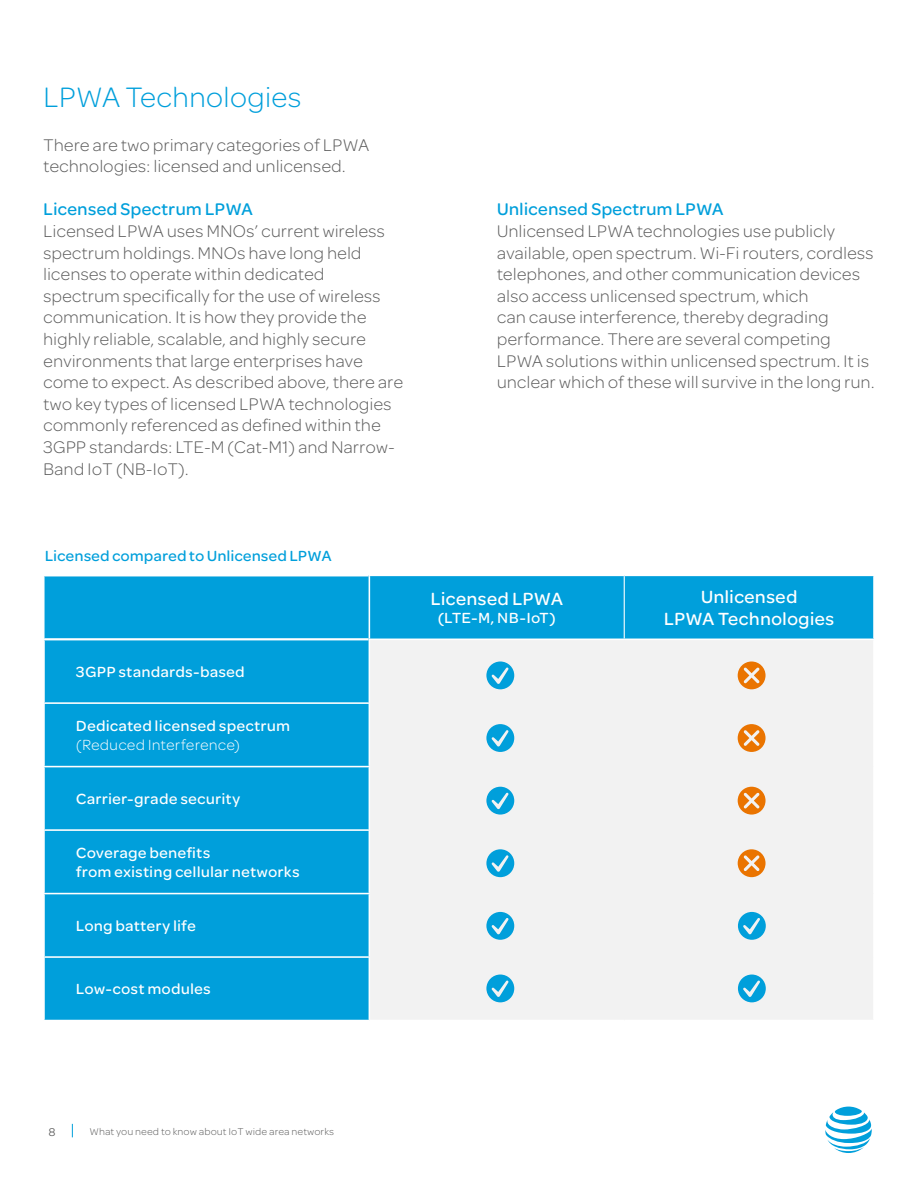
<style>
.page{position:relative;width:918px;height:1188px;background:#fff}
.page>*{position:absolute;margin:0;border:0;box-sizing:border-box;transform-origin:0 0}
.t1{font:30px "Omnes ATTII Light";letter-spacing:-.01em;color:#009fdb}
.t2{font:18.75px/22.5px "Omnes ATTII Medium";letter-spacing:-.005em;color:#fff;text-align:center}
.t3{font:18px/21.6px "Omnes ATTII Light";letter-spacing:-.01em;color:#5a5a5a}
.t4{font:18px "Omnes ATTII Medium";letter-spacing:-.01em;color:#009fdb}
.t5{font:15.6px/18.8px "Omnes ATTII Medium";letter-spacing:.005em;color:#fff}
.t6{font:15.6px "Omnes ATTII Medium";letter-spacing:-.005em;color:#009fdb}
.t7{font:15.6px "Omnes ATTII Light";color:#fff}
.t8{font:12px "Omnes ATTII";color:#5a5a5a}
.t9{font:10.5px "Omnes ATTII Light";color:#5a5a5a}
</style>
<div class="page">
<svg style="left:825px;top:1107px;width:47px;height:46px"></svg>
<svg style="left:72px;top:1124px;width:1px;height:13px"></svg>
<div style="left:45px;top:576px;width:828px;height:444px;background:#009fdb"></div>
<div style="left:369px;top:639px;width:505px;height:382px;background:#f2f2f2"></div>
<div style="left:45px;top:704px;width:324px;height:252px;background:#009fdb"></div>
<hr style="left:624px;top:576px;width:1px;height:63px;background:#fff">
<hr style="left:873px;top:640px;width:2px;height:63px;background:#fff">
<hr style="left:873px;top:703px;width:2px;height:64px;background:#fff">
<hr style="left:873px;top:767px;width:2px;height:63px;background:#fff">
<hr style="left:873px;top:830px;width:2px;height:64px;background:#fff">
<hr style="left:873px;top:894px;width:2px;height:63px;background:#fff">
<hr style="left:873px;top:957px;width:2px;height:63px;background:#fff">
<hr style="left:369px;top:1020px;width:255px;height:1px;background:#fff">
<hr style="left:624px;top:1020px;width:251px;height:1px;background:#fff">
<hr style="left:369px;top:639px;width:255px;height:1px;background:#fff">
<hr style="left:624px;top:639px;width:251px;height:1px;background:#fff">
<hr style="left:369px;top:640px;width:1px;height:62px;background:#fff">
<hr style="left:43px;top:702px;width:327px;height:2px;background:#fff">
<hr style="left:369px;top:704px;width:1px;height:62px;background:#fff">
<hr style="left:43px;top:766px;width:327px;height:1px;background:#fff">
<hr style="left:369px;top:767px;width:1px;height:62px;background:#fff">
<hr style="left:43px;top:829px;width:327px;height:2px;background:#fff">
<hr style="left:369px;top:831px;width:1px;height:62px;background:#fff">
<hr style="left:43px;top:893px;width:327px;height:1px;background:#fff">
<hr style="left:369px;top:894px;width:1px;height:62px;background:#fff">
<hr style="left:43px;top:956px;width:327px;height:2px;background:#fff">
<hr style="left:369px;top:958px;width:1px;height:62px;background:#fff">
<hr style="left:43px;top:638px;width:326px;height:2px;background:#fff">
<hr style="left:369px;top:576px;width:1px;height:63px;background:#fff">
<svg style="left:486px;top:912px;width:28px;height:28px"></svg>
<svg style="left:486px;top:975px;width:28px;height:27px"></svg>
<svg style="left:486px;top:662px;width:28px;height:27px"></svg>
<svg style="left:486px;top:724px;width:28px;height:28px"></svg>
<svg style="left:486px;top:787px;width:28px;height:28px"></svg>
<svg style="left:486px;top:849px;width:28px;height:28px"></svg>
<svg style="left:738px;top:912px;width:28px;height:28px"></svg>
<svg style="left:738px;top:975px;width:28px;height:27px"></svg>
<svg style="left:738px;top:661px;width:28px;height:28px"></svg>
<svg style="left:738px;top:724px;width:28px;height:28px"></svg>
<svg style="left:738px;top:787px;width:28px;height:28px"></svg>
<svg style="left:738px;top:849px;width:28px;height:28px"></svg>
<h1 class="t1" style="left:43px;top:78px;width:260px">LPWA Technologies</h1>
<p class="t3" style="left:43px;top:133px;width:328px">There are two primary categories of LPWA technologies: licensed and unlicensed.</p>
<p class="t4" style="left:43px;top:197px;width:211px">Licensed Spectrum LPWA</p>
<p class="t3" style="left:43px;top:220px;width:362px">Licensed LPWA uses MNOs’ current wireless spectrum holdings. MNOs have long held licenses to operate within dedicated spectrum specifically for the use of wireless communication. It is how they provide the highly reliable, scalable, and highly secure environments that large enterprises have come to expect. As described above, there are two key types of licensed LPWA technologies commonly referenced as defined within the 3GPP standards: LTE-M (Cat-M1) and Narrow-Band IoT (NB-IoT).</p>
<p class="t6" style="left:45px;top:545px;width:289px">Licensed compared to Unlicensed LPWA</p>
<p class="t5" style="left:76px;top:661px;width:171px">3GPP standards-based</p>
<p class="t5" style="left:76px;top:716px;width:216px">Dedicated licensed spectrum</p>
<p class="t7" style="left:76px;top:734px;width:166px">(Reduced Interference)</p>
<p class="t5" style="left:76px;top:788px;width:166px">Carrier-grade security</p>
<p class="t5" style="left:76px;top:842px;width:225px">Coverage benefits<br>from existing cellular networks</p>
<p class="t5" style="left:76px;top:915px;width:122px">Long battery life</p>
<p class="t5" style="left:76px;top:979px;width:137px">Low-cost modules</p>
<p class="t4" style="left:497px;top:197px;width:229px">Unlicensed Spectrum LPWA</p>
<p class="t3" style="left:497px;top:220px;width:379px">Unlicensed LPWA technologies use publicly available, open spectrum. Wi-Fi routers, cordless telephones, and other communication devices also access unlicensed spectrum, which<br>can cause interference, thereby degrading performance. There are several competing LPWA solutions within unlicensed spectrum. It is unclear which of these will survive in the long run.</p>
<p class="t2" style="left:430px;top:586px;width:134px">Licensed LPWA</p>
<p class="t5" style="left:438px;top:608px;width:120px">(LTE-M, NB-IoT)</p>
<p class="t2" style="left:664px;top:584px;width:172px">Unlicensed<br>LPWA Technologies</p>
<p class="t8" style="left:49px;top:1124px;width:9px">8</p>
<p class="t9" style="left:90px;top:1125px;width:246px">What you need to know about IoT wide area networks</p>
</div>
